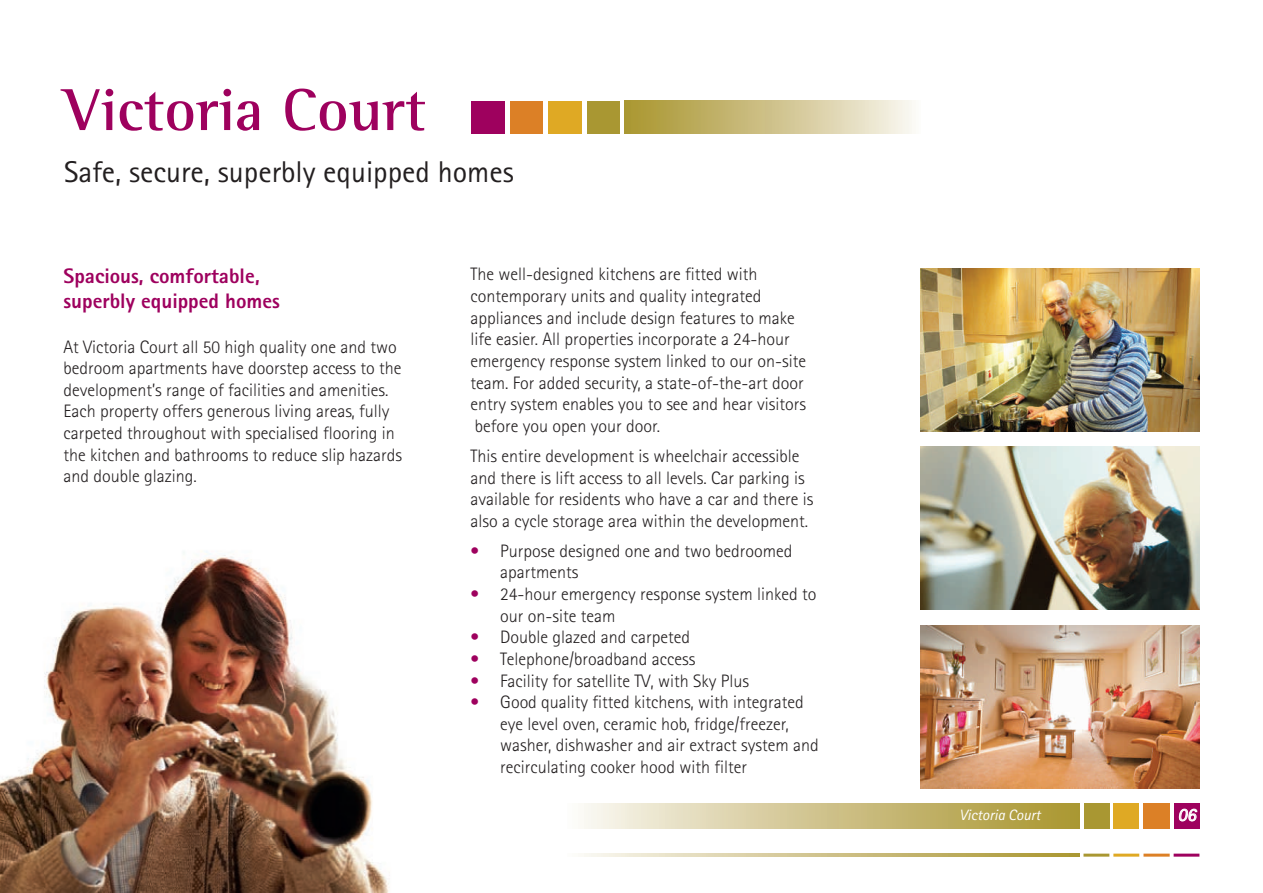
<style>
.page{position:relative;width:1263px;height:893px;background:#fff}
.page>*{position:absolute;margin:0;border:0;box-sizing:border-box;transform-origin:0 0}
.t1{font:700 60.6px "Rotis Semi Serif";color:#9e015e}
.t2{font:30px "Rotis Sans Serif";color:#231f20}
.t3{font:800 21px/25.2px "Rotis Sans Serif";color:#9e015e}
.t4{font:300 18px/21.6px "Rotis Sans Serif";color:#231f20}
.t5{font:italic 18px "Rotis Sans Serif";color:#fff}
.t6{font:italic 15px "Rotis Sans Serif";color:#fff}
.s1{color:#9e015e}
</style>
<div class="page">
<img style="left:920px;top:446px;width:279px;height:163px">
<img style="left:920px;top:268px;width:279px;height:163px">
<img style="left:0;top:551px;width:390px;height:341px">
<img style="left:920px;top:625px;width:279px;height:163px">
<div style="left:510px;top:101px;width:33px;height:32px;background:#dc8026"></div>
<div style="left:471px;top:101px;width:33px;height:32px;background:#9e015e"></div>
<div style="left:548px;top:101px;width:33px;height:32px;background:#dfa924"></div>
<div style="left:625px;top:101px;width:295px;height:32px;background:linear-gradient(to right,#a8932b,#f9f6f1)"></div>
<div style="left:1113px;top:803px;width:26px;height:25px;background:#dfa924"></div>
<div style="left:1083px;top:803px;width:26px;height:25px;background:#a99732"></div>
<div style="left:1143px;top:803px;width:26px;height:25px;background:#dc8026"></div>
<div style="left:1173px;top:803px;width:26px;height:25px;background:#9e015e"></div>
<svg style="left:1178px;top:808px;width:19px;height:13px"></svg>
<hr style="left:1083px;top:853px;width:26px;height:3px;background:#a99732">
<hr style="left:1113px;top:853px;width:26px;height:3px;background:#dfa924">
<hr style="left:1143px;top:853px;width:26px;height:3px;background:#dc8026">
<hr style="left:1173px;top:853px;width:26px;height:3px;background:#9e015e">
<div style="left:587px;top:101px;width:32px;height:32px;background:#a99732"></div>
<div style="left:567px;top:803px;width:512px;height:25px;background:linear-gradient(to right,#faf7f3,#a8932c)"></div>
<svg style="left:584px;top:853px;width:495px;height:3px"></svg>
<h1 class="t1" style="left:63px;top:89px;width:364px">Victoria Court</h1>
<h2 class="t2" style="left:64px;top:161px;width:451px">Safe, secure, superbly equipped homes</h2>
<p class="t3" style="left:63px;top:265px;width:218px">Spacious, comfortable, superbly equipped homes</p>
<p class="t4" style="left:63px;top:337px;width:340px">At Victoria Court all 50 high quality one and two bedroom apartments have doorstep access to the development’s range of facilities and amenities.<br>Each property offers generous living areas, fully carpeted throughout with specialised flooring in the kitchen and bathrooms to reduce slip hazards and double glazing.</p>
<p class="t4" style="left:470px;top:265px;width:337px">The well-designed kitchens are fitted with contemporary units and quality integrated appliances and include design features to make life easier. All properties incorporate a 24-hour emergency response system linked to our on-site team. For added security, a state-of-the-art door entry system enables you to see and hear visitors before you open your door.</p>
<p class="t4" style="left:470px;top:447px;width:344px">This entire development is wheelchair accessible and there is lift access to all levels. Car parking is available for residents who have a car and there is also a cycle storage area within the development.</p>
<p class="t4" style="left:500px;top:541px;width:293px;text-indent:-30px"><span class="s1">•</span> Purpose designed one and two bedroomed apartments</p>
<p class="t4" style="left:500px;top:585px;width:317px;text-indent:-30px"><span class="s1">•</span> 24-hour emergency response system linked to our on-site team</p>
<p class="t4" style="left:470px;top:628px;width:221px"><span class="s1">•</span> Double glazed and carpeted</p>
<p class="t4" style="left:470px;top:649px;width:226px"><span class="s1">•</span> Telephone/broadband access</p>
<p class="t4" style="left:470px;top:671px;width:280px"><span class="s1">•</span> Facility for satellite TV, with Sky Plus</p>
<p class="t4" style="left:500px;top:693px;width:320px;text-indent:-30px"><span class="s1">•</span> Good quality fitted kitchens, with integrated eye level oven, ceramic hob, fridge/freezer, washer, dishwasher and air extract system and recirculating cooker hood with filter</p>
<p class="t6" style="left:959px;top:809px;width:83px">Victoria Court</p>
<p class="t5" style="left:1177px;top:808px;width:19px">06</p>
</div>
